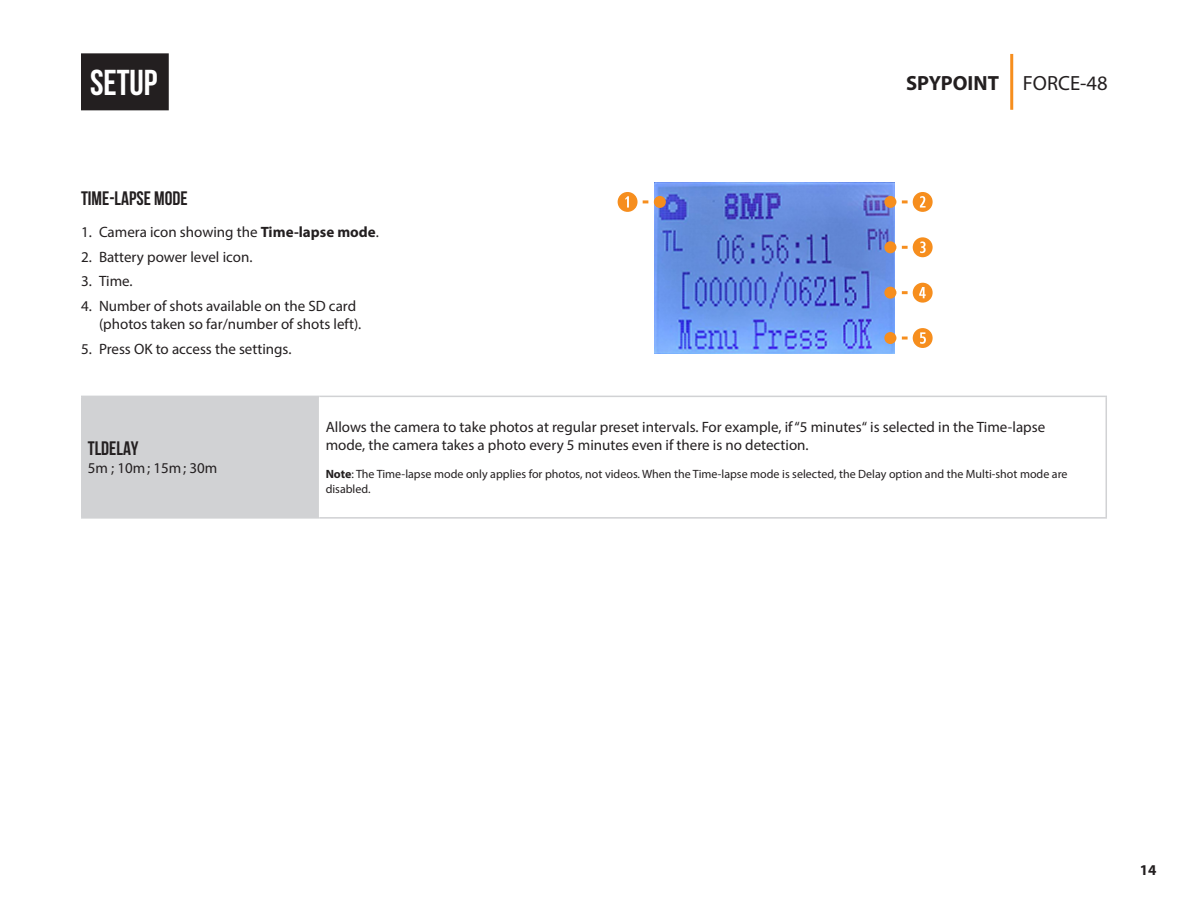
<style>
.page{position:relative;width:1188px;height:918px;background:#fff}
.page>*{position:absolute;margin:0;border:0;box-sizing:border-box;transform-origin:0 0}
.TABLE_DES_MATIÈRES{font:700 36px "Bebas Neue";color:#fff}
.t1{font:700 20.55px "Myriad Pro";color:#231f20}
.SOUS-TITRE{font:700 19.5px "Bebas Neue";color:#231f20}
.SOUS-TITRE_TABLEAU{font:700 19.5px "Bebas Neue";color:#231f20}
.TEXTE_COURANT{font:15px/18px "Myriad Pro";color:#231f20}
.t2{font:700 15px "Myriad Pro";color:#231f20}
.TEXTE_COURANT-2{font:12px/15px "Myriad Pro";color:#231f20}
.s1{font-weight:700}
.s2{font-weight:400}
</style>
<div class="page">
<hr style="left:1010px;top:54px;width:3px;height:56px;background:#f68e1e">
<img style="left:654px;top:182px;width:241px;height:171px">
<svg style="left:618px;top:192px;width:42px;height:20px"></svg>
<div style="left:654px;top:196px;width:12px;height:12px;background:#f68e1e;border-radius:50%"></div>
<svg style="left:890px;top:192px;width:43px;height:20px"></svg>
<div style="left:884px;top:196px;width:12px;height:12px;background:#f68e1e;border-radius:50%"></div>
<svg style="left:890px;top:237px;width:43px;height:20px"></svg>
<div style="left:884px;top:241px;width:12px;height:12px;background:#f68e1e;border-radius:50%"></div>
<svg style="left:890px;top:283px;width:43px;height:20px"></svg>
<div style="left:884px;top:287px;width:12px;height:12px;background:#f68e1e;border-radius:50%"></div>
<svg style="left:890px;top:328px;width:43px;height:20px"></svg>
<div style="left:884px;top:332px;width:12px;height:12px;background:#f68e1e;border-radius:50%"></div>
<div style="left:82px;top:396px;width:238px;height:122px;background:#d1d2d4"></div>
<hr style="left:320px;top:396px;width:787px;height:1px;background:#d1d2d4">
<hr style="left:1106px;top:397px;width:1px;height:120px;background:#d1d2d4">
<hr style="left:319px;top:397px;width:1px;height:120px;background:#fff">
<hr style="left:320px;top:517px;width:787px;height:2px;background:#d1d2d4">
<hr style="left:81px;top:396px;width:239px;height:1px;background:#d1d2d4">
<hr style="left:81px;top:397px;width:1px;height:120px;background:#d1d2d4">
<hr style="left:81px;top:517px;width:239px;height:2px;background:#d1d2d4">
<div style="left:81px;top:53px;width:88px;height:57px;background:#231f20"></div>
<p class="TABLE_DES_MATIÈRES" style="left:90px;top:63px;width:69px">SETUP</p>
<p class="SOUS-TITRE" style="left:81px;top:188px;width:108px">TIME-LAPSE MODE</p>
<p class="TEXTE_COURANT" style="left:81px;top:223px;width:299px">1. Camera icon showing the <span class="s1">Time-lapse mode</span>.</p>
<p class="TEXTE_COURANT" style="left:81px;top:247px;width:173px">2. Battery power level icon.</p>
<p class="TEXTE_COURANT" style="left:81px;top:272px;width:53px">3. Time.</p>
<p class="TEXTE_COURANT" style="left:99px;top:297px;width:264px;text-indent:-18px">4. Number of shots available on the SD card (photos taken so far/number of shots left).</p>
<p class="TEXTE_COURANT" style="left:81px;top:340px;width:212px">5. Press OK to access the settings.</p>
<h2 class="t1" style="left:906px;top:69px;width:203px">SPYPOINT <span class="s2">FORCE-48</span></h2>
<p class="SOUS-TITRE_TABLEAU" style="left:88px;top:438px;width:52px">TLDELAY</p>
<p class="TEXTE_COURANT" style="left:88px;top:459px;width:131px">5m ; 10m; 15m; 30m</p>
<p class="TEXTE_COURANT" style="left:326px;top:418px;width:721px">Allows the camera to take photos at regular preset intervals. For example, if “5 minutes“ is selected in the Time-lapse mode, the camera takes a photo every 5 minutes even if there is no detection.</p>
<p class="TEXTE_COURANT-2" style="left:326px;top:467px;width:743px"><span class="s1">Note</span>: The Time-lapse mode only applies for photos, not videos. When the Time-lapse mode is selected, the Delay option and the Multi-shot mode are disabled.</p>
<p class="t2" style="left:1140px;top:860px;width:18px">14</p>
</div>
